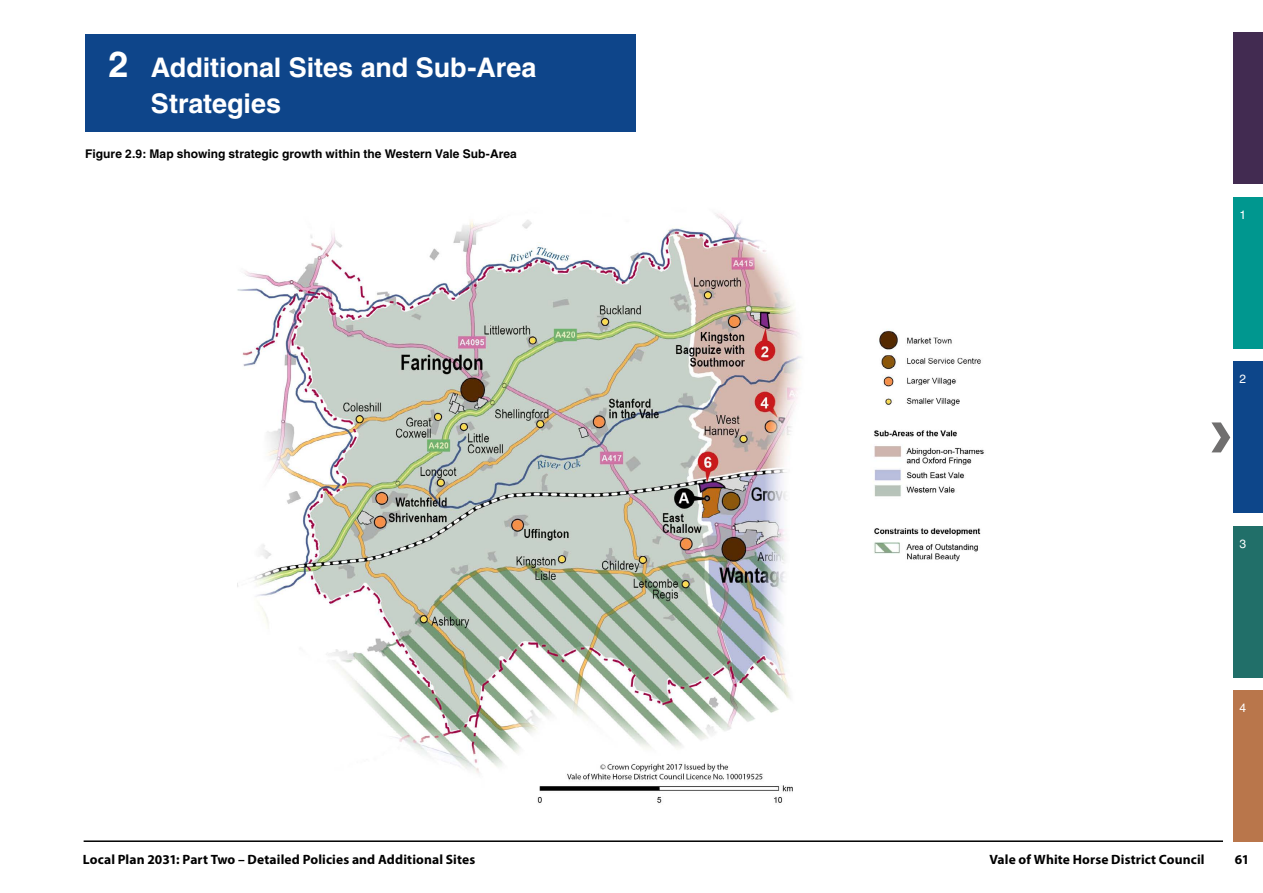
<style>
.page{position:relative;width:1263px;height:893px;background:#fff}
.page>*{position:absolute;margin:0;border:0;box-sizing:border-box;transform-origin:0 0}
.t1{font:700 27px/36px "Helvetica";letter-spacing:-.005em;color:#fff}
.t2{font:700 13.5px "Myriad Pro";letter-spacing:.01em;color:#000}
.t3{font:700 12px "Helvetica";letter-spacing:.005em;color:#000}
.t4{font:12px "Helvetica";color:#fff}
.s1{font-size:36px}
</style>
<div class="page">
<hr style="left:84px;top:840px;width:1139px;height:2px;background:#000">
<div style="left:1233px;top:691px;width:30px;height:151px;background:#b9764b"></div>
<div style="left:1233px;top:526px;width:30px;height:151px;background:#216f69"></div>
<div style="left:1233px;top:362px;width:30px;height:151px;background:#0d468a"></div>
<div style="left:1233px;top:197px;width:30px;height:151px;background:#00978f"></div>
<div style="left:1233px;top:33px;width:30px;height:151px;background:#422b51"></div>
<svg style="left:1211px;top:422px;width:19px;height:30px"></svg>
<div style="left:85px;top:34px;width:551px;height:97px;background:#0e458a"></div>
<img style="left:237px;top:213px;width:747px;height:590px">
<h1 class="t1" style="left:151px;top:49px;width:387px;text-indent:-43px"><span class="s1">2</span> Additional Sites and Sub-Area<br>Strategies</h1>
<p class="t3" style="left:85px;top:146px;width:433px">Figure 2.9: Map showing strategic growth within the Western Vale Sub-Area</p>
<p class="t4" style="left:1239px;top:208px;width:8px">1</p>
<p class="t4" style="left:1239px;top:372px;width:8px">2</p>
<p class="t4" style="left:1239px;top:537px;width:8px">3</p>
<p class="t4" style="left:1239px;top:700px;width:8px">4</p>
<p class="t2" style="left:989px;top:851px;width:217px">Vale of White Horse District Council</p>
<p class="t2" style="left:83px;top:851px;width:394px">Local Plan 2031: Part Two – Detailed Policies and Additional Sites</p>
<p class="t2" style="left:1235px;top:851px;width:16px">61</p>
</div>
